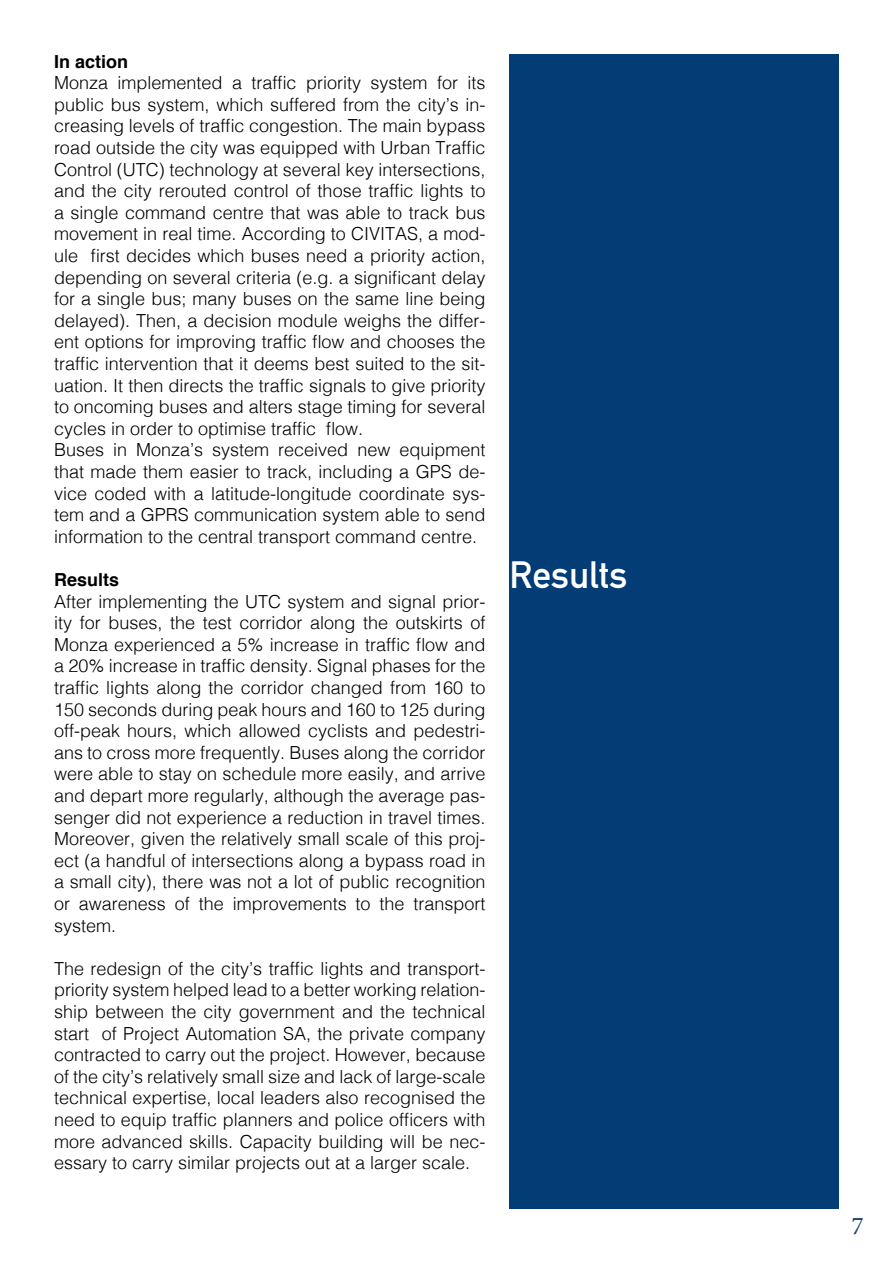
<style>
.page{position:relative;width:893px;height:1263px;background:#fff}
.page>*{position:absolute;margin:0;border:0;box-sizing:border-box;transform-origin:0 0}
.t1{font:700 37.5px "DIN Alternate";color:#fff}
.t2{font:25.5px "Minion Pro";color:#1b3f73}
.t3{font:300 18px/21.6px "Helvetica";color:#000;text-align:justify}
.t4{font:700 18px "Helvetica";color:#000}
</style>
<div class="page">
<div style="left:509px;top:54px;width:330px;height:1155px;background:#043c75"></div>
<p class="t4" style="left:54px;top:47px;width:76px">In action</p>
<p class="t3" style="left:54px;top:71px;width:433px">Monza implemented a traffic priority system for its public bus system, which suffered from the city’s in&shy;creasing levels of traffic congestion. The main bypass road outside the city was equipped with Urban Traffic Control (UTC) technology at several key intersections, and the city rerouted control of those traffic lights to a single command centre that was able to track bus movement in real time. According to CIVITAS, a mod&shy;ule first decides which buses need a priority action, depending on several criteria (e.g. a significant delay for a single bus; many buses on the same line being delayed). Then, a decision module weighs the differ&shy;ent options for improving traffic flow and chooses the traffic intervention that it deems best suited to the sit&shy;uation. It then directs the traffic signals to give priority to oncoming buses and alters stage timing for several cycles in order to optimise traffic flow.</p>
<p class="t3" style="left:54px;top:438px;width:433px">Buses in Monza’s system received new equipment that made them easier to track, including a GPS de&shy;vice coded with a latitude-longitude coordinate sys&shy;tem and a GPRS communication system able to send information to the central transport command centre.</p>
<p class="t4" style="left:54px;top:565px;width:67px">Results</p>
<p class="t3" style="left:54px;top:589px;width:433px">After implementing the UTC system and signal prior&shy;ity for buses, the test corridor along the outskirts of Monza experienced a 5% increase in traffic flow and a 20% increase in traffic density. Signal phases for the traffic lights along the corridor changed from 160 to 150 seconds during peak hours and 160 to 125 during off-peak hours, which allowed cyclists and pedestri&shy;ans to cross more frequently. Buses along the corridor were able to stay on schedule more easily, and arrive and depart more regularly, although the average pas&shy;senger did not experience a reduction in travel times.<br>Moreover, given the relatively small scale of this proj&shy;ect (a handful of intersections along a bypass road in a small city), there was not a lot of public recognition or awareness of the improvements to the transport system.</p>
<p class="t3" style="left:54px;top:956px;width:433px">The redesign of the city’s traffic lights and transport&shy;priority system helped lead to a better working relation&shy;ship between the city government and the technical start of Project Automation SA, the private company contracted to carry out the project. However, because of the city’s relatively small size and lack of large-scale technical expertise, local leaders also recognised the need to equip traffic planners and police officers with more advanced skills. Capacity building will be nec&shy;essary to carry similar projects out at a larger scale.</p>
<p class="t1" style="left:509px;top:546px;width:119px">Results</p>
<p class="t2" style="left:851px;top:1208px;width:14px">7</p>
</div>
